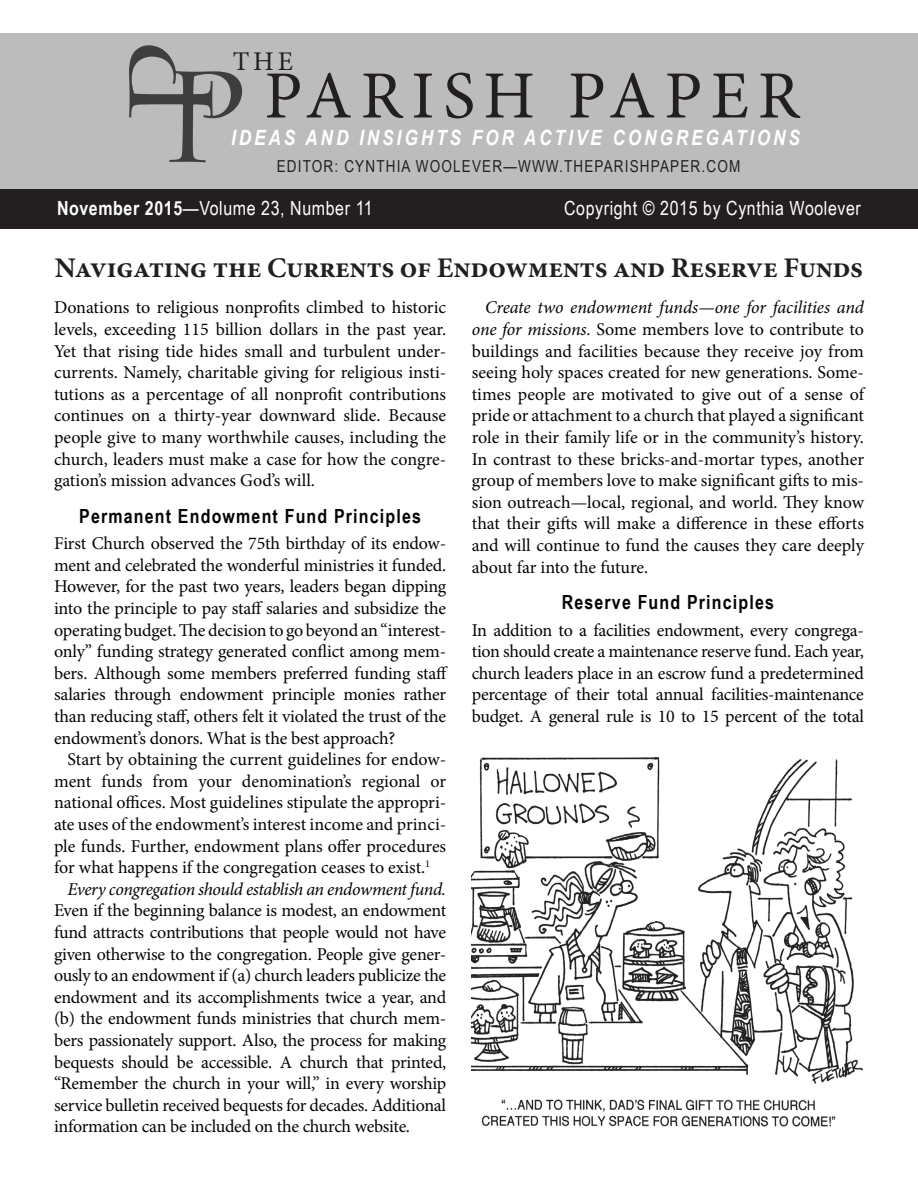
<style>
.page{position:relative;width:918px;height:1188px;background:#fff}
.page>*{position:absolute;margin:0;border:0;box-sizing:border-box;transform-origin:0 0}
.t1{font:67.5px "Minion Pro";letter-spacing:.13em;color:#231f20}
.t2{font:700 28.5px "Minion Pro";letter-spacing:-.01em;color:#231f20}
.t3{font:27px "Minion Pro";color:#231f20}
.t4{font:italic 700 21px "Arial Narrow";letter-spacing:.14em;color:#fff}
.t5{font:19.5px "Arial Narrow";letter-spacing:.03em;color:#fff}
.t6{font:700 19.5px "Arial Narrow";letter-spacing:.06em;color:#040503}
.t7{font:18px/21.6px "Minion Pro";letter-spacing:-.005em;color:#040503;text-align:justify}
.t8{font:italic 18px "Minion Pro";letter-spacing:-.025em;color:#040503}
.t9{font:16.5px "Arial Narrow";letter-spacing:.07em;color:#231f20}
.s1{font-weight:700}
.s2{font-style:italic}
</style>
<div class="page">
<div style="left:0;top:189px;width:918px;height:40px;background:#231f20"></div>
<div style="left:0;top:33px;width:918px;height:156px;background:#bdbcbc"></div>
<img style="left:472px;top:757px;width:391px;height:370px">
<svg style="left:129px;top:45px;width:113px;height:117px"></svg>
<h3 class="t3" style="left:233px;top:44px;width:62px">THE</h3>
<h1 class="t1" style="left:264px;top:51px;width:537px">PARISH PAPER</h1>
<p class="t4" style="left:231px;top:121px;width:571px">IDEAS AND INSIGHTS FOR ACTIVE CONGREGATIONS</p>
<p class="t9" style="left:277px;top:154px;width:465px">EDITOR: CYNTHIA WOOLEVER—WWW.THEPARISHPAPER.COM</p>
<p class="t5" style="left:57px;top:194px;width:317px"><span class="s1">November 2015</span>—Volume 23, Number 11</p>
<p class="t5" style="left:564px;top:194px;width:298px">Copyright © 2015 by Cynthia Woolever</p>
<h2 class="t2" style="left:55px;top:248px;width:810px">Navigating the Currents of Endowments and Reserve Funds</h2>
<p class="t7" style="left:54px;top:297px;width:394px">Donations to religious nonprofits climbed to historic levels, exceeding 115 billion dollars in the past year.<br>Yet that rising tide hides small and turbulent under&shy;currents. Namely, charitable giving for religious insti&shy;tutions as a percentage of all nonprofit contributions continues on a thirty-year downward slide. Because people give to many worthwhile causes, including the church, leaders must make a case for how the congre&shy;gation’s mission advances God’s will.</p>
<p class="t6" style="left:79px;top:501px;width:343px">Permanent Endowment Fund Principles</p>
<p class="t7" style="left:54px;top:533px;width:395px">First Church observed the 75th birthday of its endow&shy;ment and celebrated the wonderful ministries it funded.<br>However, for the past two years, leaders began dipping into the principle to pay staff salaries and subsidize the operating budget. The decision to go beyond an “interest&shy;only” funding strategy generated conflict among mem&shy;bers. Although some members preferred funding staff salaries through endowment principle monies rather than reducing staff, others felt it violated the trust of the endowment’s donors. What is the best approach?</p>
<p class="t7" style="left:68px;top:749px;width:380px">Start by obtaining the current guidelines for endow-</p>
<p class="t7" style="left:54px;top:770px;width:394px">ment funds from your denomination’s regional or</p>
<p class="t7" style="left:54px;top:792px;width:394px">national offices. Most guidelines stipulate the appropri-</p>
<p class="t7" style="left:54px;top:814px;width:394px">ate uses of the endowment’s interest income and princi-</p>
<p class="t7" style="left:54px;top:835px;width:394px">ple funds. Further, endowment plans offer procedures</p>
<p class="t7" style="left:54px;top:857px;width:378px">for what happens if the congregation ceases to exist.<sup>1</sup></p>
<p class="t8" style="left:68px;top:877px;width:380px">Every congregation should establish an endowment fund.</p>
<p class="t7" style="left:54px;top:900px;width:394px">Even if the beginning balance is modest, an endowment fund attracts contributions that people would not have given otherwise to the congregation. People give gener&shy;ously to an endowment if (a) church leaders publicize the endowment and its accomplishments twice a year, and (b) the endowment funds ministries that church mem&shy;bers passionately support. Also, the process for making bequests should be accessible. A church that printed, “Remember the church in your will,” in every worship service bulletin received bequests for decades. Additional information can be included on the church website.</p>
<p class="t7" style="left:472px;top:297px;width:394px;text-indent:14px"><span class="s2">Create two endowment funds—one for facilities and one for missions.</span> Some members love to contribute to buildings and facilities because they receive joy from seeing holy spaces created for new generations. Some&shy;times people are motivated to give out of a sense of pride or attachment to a church that played a significant role in their family life or in the community’s history.<br>In contrast to these bricks-and-mortar types, another group of members love to make significant gifts to mis&shy;sion outreach—local, regional, and world. They know that their gifts will make a difference in these efforts and will continue to fund the causes they care deeply about far into the future.</p>
<p class="t6" style="left:562px;top:588px;width:214px">Reserve Fund Principles</p>
<p class="t7" style="left:472px;top:619px;width:394px">In addition to a facilities endowment, every congrega&shy;tion should create a maintenance reserve fund. Each year, church leaders place in an escrow fund a predetermined percentage of their total annual facilities-maintenance budget. A general rule is 10 to 15 percent of the total</p>
</div>
